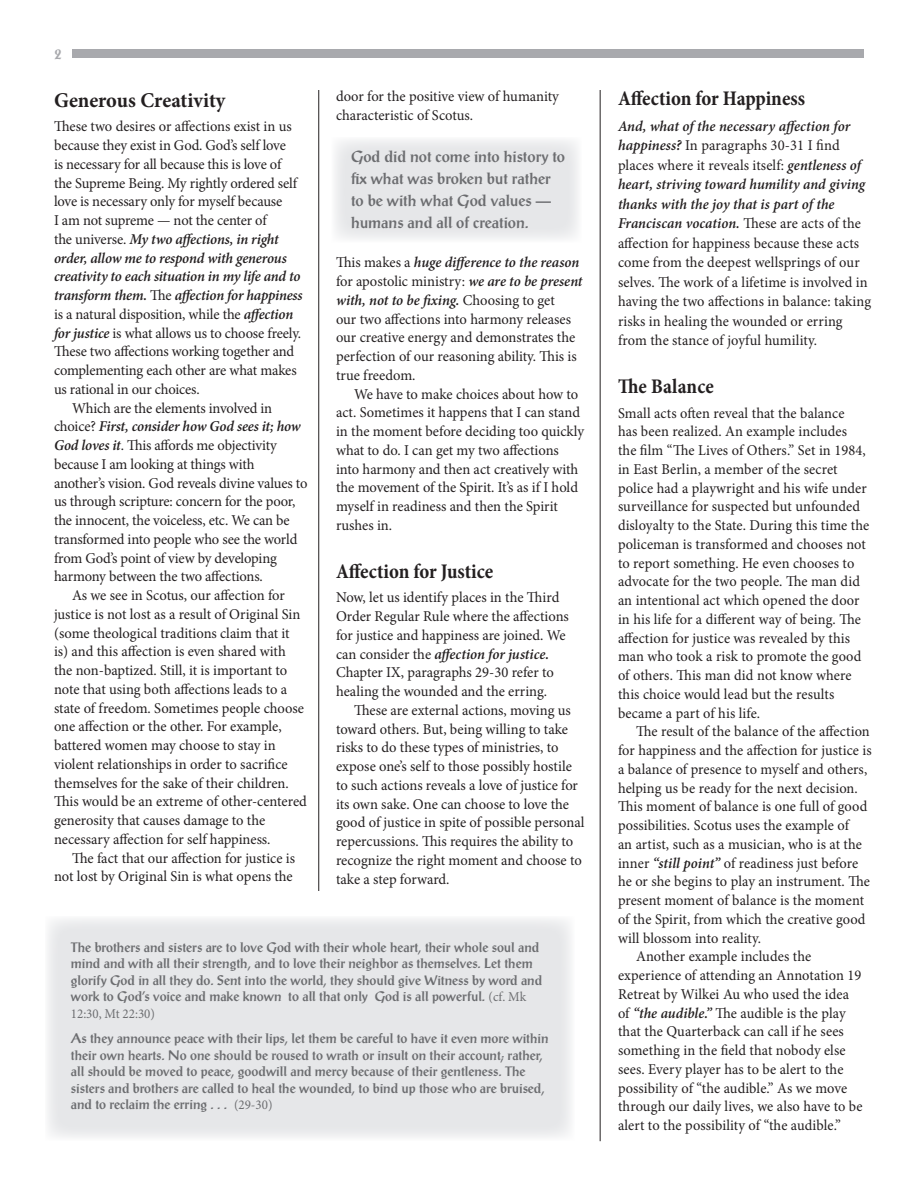
<style>
.page{position:relative;width:918px;height:1188px;background:#fff}
.page>*{position:absolute;margin:0;border:0;box-sizing:border-box;transform-origin:0 0}
.subHEAD{font:700 condensed 21px "Minion Pro";color:#231f20}
.subHEAD-2{font:700 21px "Minion Pro";letter-spacing:-.005em;color:#231f20}
.subHEAD-3{font:700 condensed 21px "Minion Pro";color:#231f20;scale:.96 1}
.BOX{font:700 15.75px/21.8px "Post Antiqua";color:#6c6d70}
.text{font:15px/18.8px "Minion Pro";color:#231f20}
.text-2{font:15px/18.8px "Minion Pro";color:#231f20;scale:.96 1}
.BIG{font:700 15px "Post Antiqua";color:#a8a9ad}
.BOX-2{font:700 13.5px/16.5px "Post Antiqua";color:#6c6d70;scale:.96 1}
.s1{font-weight:600;font-style:italic}
.s2{font-family:"Minion Pro";font-weight:400}
</style>
<div class="page">
<div style="left:332px;top:137px;width:250px;height:106px;background:#e6e7e9"></div>
<hr style="left:318px;top:90px;width:1px;height:801px;background:#231f20">
<hr style="left:600px;top:90px;width:1px;height:1051px;background:#231f20">
<div style="left:72px;top:50px;width:792px;height:8px;background:#a8a9ad"></div>
<div style="left:45px;top:916px;width:529px;height:225px;background:#e6e7e9"></div>
<p class="BIG" style="left:54px;top:45px;width:9px">2</p>
<p class="subHEAD-2" style="left:54px;top:85px;width:173px">Generous Creativity</p>
<p class="text" style="left:54px;top:117px;width:250px">These two desires or affections exist in us because they exist in God. God’s self love<br>is necessary for all because this is love of the Supreme Being. My rightly ordered self love is necessary only for myself because<br>I am not supreme — not the center of<br>the universe. <span class="s1">My two affections, in right order, allow me to respond with generous creativity to each situation in my life and to transform them.</span> The <span class="s1">affection for happiness </span>is a natural disposition, while the <span class="s1">affection for justice</span> is what allows us to choose freely.<br>These two affections working together and complementing each other are what makes us rational in our choices.</p>
<p class="text" style="left:54px;top:399px;width:255px;text-indent:18px">Which are the elements involved in choice? <span class="s1">First, consider how God sees it; how God loves it</span>. This affords me objectivity because I am looking at things with another’s vision. God reveals divine values to us through scripture: concern for the poor, the innocent, the voiceless, etc. We can be transformed into people who see the world from God’s point of view by developing harmony between the two affections.</p>
<p class="text" style="left:54px;top:586px;width:254px;text-indent:18px">As we see in Scotus, our affection for justice is not lost as a result of Original Sin (some theological traditions claim that it is) and this affection is even shared with the non-baptized. Still, it is important to note that using both affections leads to a state of freedom. Sometimes people choose one affection or the other. For example, battered women may choose to stay in violent relationships in order to sacrifice themselves for the sake of their children.<br>This would be an extreme of other-centered generosity that causes damage to the necessary affection for self happiness.</p>
<p class="text" style="left:54px;top:849px;width:243px;text-align:right">The fact that our affection for justice is not lost by Original Sin is what opens the</p>
<p class="text" style="left:336px;top:87px;width:224px">door for the positive view of humanity characteristic of Scotus.</p>
<p class="BOX" style="left:351px;top:146px;width:216px">God did not come into history to fix what was broken but rather to be with what God values — humans and all of creation.</p>
<p class="text" style="left:336px;top:253px;width:248px">This makes a <span class="s1">huge difference to the reason </span>for apostolic ministry: <span class="s1">we are to be present with, not to be fixing.</span> Choosing to get<br>our two affections into harmony releases our creative energy and demonstrates the perfection of our reasoning ability. This is true freedom.</p>
<p class="text" style="left:336px;top:385px;width:250px;text-indent:18px">We have to make choices about how to act. Sometimes it happens that I can stand in the moment before deciding too quickly what to do. I can get my two affections into harmony and then act creatively with the movement of the Spirit. It’s as if I hold myself in readiness and then the Spirit rushes in.</p>
<p class="subHEAD" style="left:336px;top:556px;width:159px">Affection for Justice</p>
<p class="text" style="left:336px;top:588px;width:234px">Now, let us identify places in the Third Order Regular Rule where the affections for justice and happiness are joined. We can consider the <span class="s1">affection for justice.<br></span>Chapter IX, paragraphs 29-30 refer to healing the wounded and the erring.</p>
<p class="text" style="left:336px;top:701px;width:250px;text-indent:18px">These are external actions, moving us toward others. But, being willing to take risks to do these types of ministries, to expose one’s self to those possibly hostile to such actions reveals a love of justice for its own sake. One can choose to love the good of justice in spite of possible personal repercussions. This requires the ability to recognize the right moment and choose to take a step forward.</p>
<p class="BOX-2" style="left:71px;top:938px;width:492px">The brothers and sisters are to love God with their whole heart, their whole soul and mind and with all their strength, and to love their neighbor as themselves. Let them glorify God in all they do. Sent into the world, they should give Witness by word and work to God’s voice and make known to all that only God is all powerful. <span class="s2">(cf. Mk 12:30, Mt 22:30)</span></p>
<p class="BOX-2" style="left:71px;top:1030px;width:499px">As they announce peace with their lips, let them be careful to have it even more within their own hearts. No one should be roused to wrath or insult on their account; rather, all should be moved to peace, goodwill and mercy because of their gentleness. The sisters and brothers are called to heal the wounded, to bind up those who are bruised, and to reclaim the erring . . . <span class="s2">(29-30)</span></p>
<p class="subHEAD" style="left:618px;top:84px;width:189px">Affection for Happiness</p>
<p class="text" style="left:618px;top:116px;width:255px;line-height:19.5px"><span class="s1">And, what of the necessary affection for happiness?</span> In paragraphs 30-31 I find places where it reveals itself: <span class="s1">gentleness of heart, striving toward humility and giving thanks with the joy that is part of the Franciscan vocation.</span> These are acts of the affection for happiness because these acts come from the deepest wellsprings of our selves. The work of a lifetime is involved in having the two affections in balance: taking risks in healing the wounded or erring from the stance of joyful humility.</p>
<p class="subHEAD-3" style="left:618px;top:372px;width:101px">The Balance</p>
<p class="text-2" style="left:618px;top:404px;width:263px">Small acts often reveal that the balance<br>has been realized. An example includes the film “The Lives of Others.” Set in 1984, in East Berlin, a member of the secret police had a playwright and his wife under surveillance for suspected but unfounded disloyalty to the State. During this time the policeman is transformed and chooses not to report something. He even chooses to advocate for the two people. The man did an intentional act which opened the door in his life for a different way of being. The affection for justice was revealed by this man who took a risk to promote the good of others. This man did not know where this choice would lead but the results became a part of his life.</p>
<p class="text-2" style="left:618px;top:722px;width:266px;text-indent:18px">The result of the balance of the affection for happiness and the affection for justice is a balance of presence to myself and others, helping us be ready for the next decision.<br>This moment of balance is one full of good possibilities. Scotus uses the example of<br>an artist, such as a musician, who is at the inner <span class="s1">“still point”</span> of readiness just before he or she begins to play an instrument. The present moment of balance is the moment of the Spirit, from which the creative good will blossom into reality.</p>
<p class="text-2" style="left:618px;top:947px;width:256px;text-indent:18px">Another example includes the experience of attending an Annotation 19<br>Retreat by Wilkei Au who used the idea of <span class="s1">“the audible.”</span> The audible is the play that the Quarterback can call if he sees something in the field that nobody else sees. Every player has to be alert to the possibility of “the audible.” As we move through our daily lives, we also have to be alert to the possibility of “the audible.”</p>
</div>
